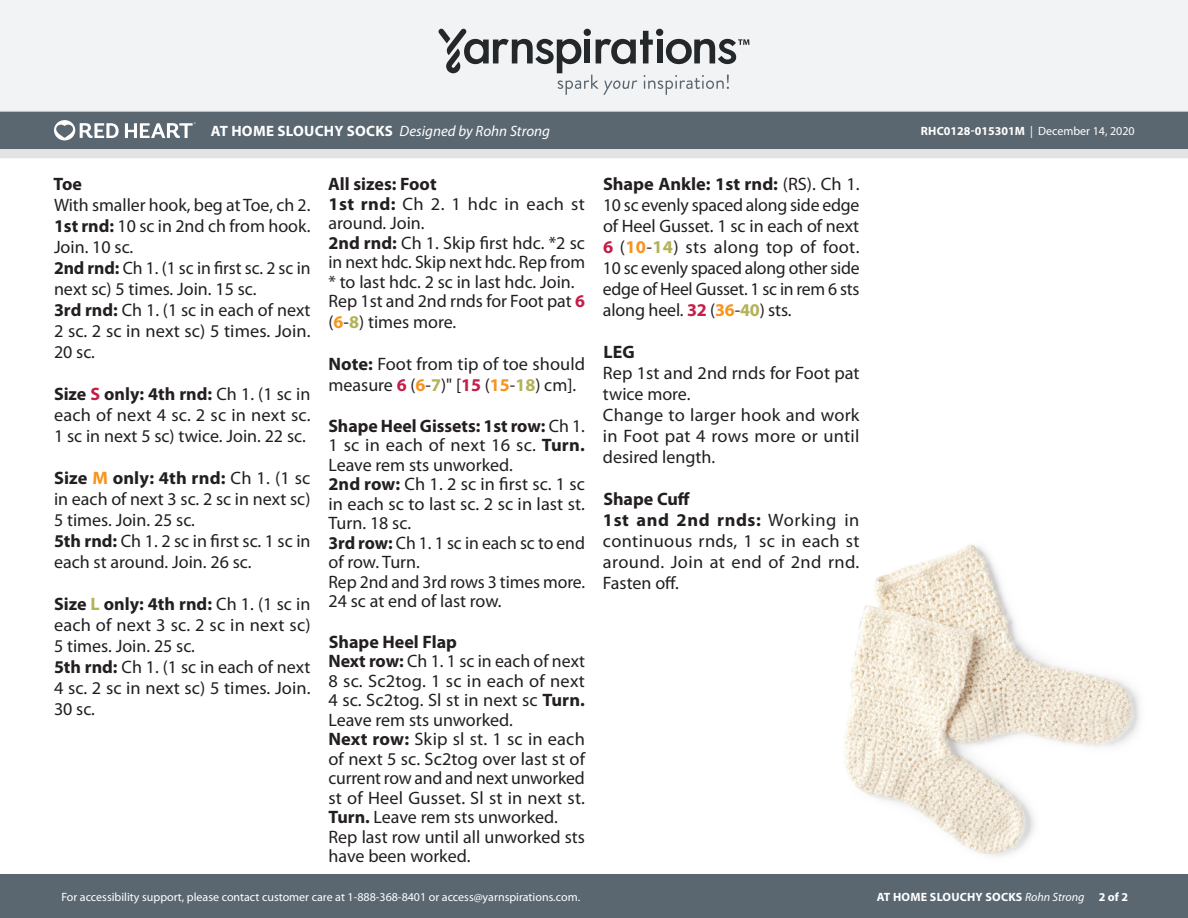
<style>
.page{position:relative;width:1188px;height:918px;background:#fff}
.page>*{position:absolute;margin:0;border:0;box-sizing:border-box;transform-origin:0 0}
.Body_-__Color_coded{font:18px/21px "Myriad Pro";color:#231f20;text-align:justify}
.SIZES_-_Color_Coded{font:700 18px "Myriad Pro";color:#231f20}
.t1{font:italic 15px "Myriad Pro";color:#fff}
.t2{font:12px "Myriad Pro";color:#fff}
.t3{font:700 12px "Myriad Pro";letter-spacing:.02em;color:#fff}
.s1{font-weight:700;font-style:normal}
.s2{font-weight:700}
.s3{font-weight:700;color:#c31f49}
.s4{font-weight:700;color:#f7941e}
.s5{font-weight:700;color:#b2b258}
.s6{font-weight:400;font-style:italic}
</style>
<div class="page">
<div style="left:0;top:875px;width:1188px;height:43px;background:#5a6670"></div>
<div style="left:0;top:149px;width:1188px;height:9px;background:#e4e3e3"></div>
<div style="left:0;top:111px;width:1188px;height:38px;background:#5a6670"></div>
<div style="left:0;top:0;width:1188px;height:112px;background:#f2f3f4"></div>
<svg style="left:438px;top:29px;width:311px;height:66px"></svg>
<svg style="left:54px;top:120px;width:65px;height:20px"></svg>
<svg style="left:125px;top:122px;width:71px;height:16px"></svg>
<img style="left:844px;top:544px;width:296px;height:313px">
<p class="t1" style="left:211px;top:122px;width:341px"><span class="s1">AT HOME SLOUCHY SOCKS</span> Designed by Rohn Strong</p>
<p class="t2" style="left:921px;top:124px;width:215px"><span class="s2">RHC0128-015301M</span> | December 14, 2020</p>
<p class="SIZES_-_Color_Coded" style="left:54px;top:172px;width:30px">Toe</p>
<p class="Body_-__Color_coded" style="left:54px;top:195px;width:258px">With smaller hook, beg at Toe, ch 2.</p>
<p class="Body_-__Color_coded" style="left:54px;top:216px;width:258px"><span class="s2">1st rnd:</span> 10 sc in 2nd ch from hook.<br>Join. 10 sc.</p>
<p class="Body_-__Color_coded" style="left:54px;top:258px;width:258px"><span class="s2">2nd rnd:</span> Ch 1. (1 sc in first sc. 2 sc in next sc) 5 times. Join. 15 sc.</p>
<p class="Body_-__Color_coded" style="left:54px;top:300px;width:258px"><span class="s2">3rd rnd:</span> Ch 1. (1 sc in each of next 2 sc. 2 sc in next sc) 5 times. Join.<br>20 sc.</p>
<p class="Body_-__Color_coded" style="left:54px;top:384px;width:258px"><span class="s2">Size</span> <span class="s3">S</span> <span class="s2">only: 4th rnd:</span> Ch 1. (1 sc in each of next 4 sc. 2 sc in next sc.<br>1 sc in next 5 sc) twice. Join. 22 sc.</p>
<p class="Body_-__Color_coded" style="left:54px;top:468px;width:258px"><span class="s2">Size</span> <span class="s4">M</span> <span class="s2">only: 4th rnd:</span> Ch 1. (1 sc in each of next 3 sc. 2 sc in next sc)<br>5 times. Join. 25 sc.</p>
<p class="Body_-__Color_coded" style="left:54px;top:531px;width:258px"><span class="s2">5th rnd:</span> Ch 1. 2 sc in first sc. 1 sc in each st around. Join. 26 sc.</p>
<p class="Body_-__Color_coded" style="left:54px;top:594px;width:258px"><span class="s2">Size</span> <span class="s5">L</span> <span class="s2">only: 4th rnd:</span> Ch 1. (1 sc in each of next 3 sc. 2 sc in next sc)<br>5 times. Join. 25 sc.</p>
<p class="Body_-__Color_coded" style="left:54px;top:657px;width:258px"><span class="s2">5th rnd:</span> Ch 1. (1 sc in each of next 4 sc. 2 sc in next sc) 5 times. Join.<br>30 sc.</p>
<p class="SIZES_-_Color_Coded" style="left:328px;top:172px;width:110px">All sizes: Foot</p>
<p class="Body_-__Color_coded" style="left:328px;top:194px;width:258px;line-height:19.5px"><span class="s2">1st rnd:</span> Ch 2. 1 hdc in each st around. Join.</p>
<p class="Body_-__Color_coded" style="left:328px;top:233px;width:258px;line-height:19.5px"><span class="s2">2nd rnd:</span> Ch 1. Skip first hdc. *2 sc in next hdc. Skip next hdc. Rep from * to last hdc. 2 sc in last hdc. Join.</p>
<p class="Body_-__Color_coded" style="left:328px;top:291px;width:258px">Rep 1st and 2nd rnds for Foot pat <span class="s3">6 </span>(<span class="s4">6</span>-<span class="s5">8</span>) times more.</p>
<p class="Body_-__Color_coded" style="left:328px;top:354px;width:258px"><span class="s2">Note:</span> Foot from tip of toe should measure <span class="s3">6</span> (<span class="s4">6</span>-<span class="s5">7</span>)" [<span class="s3">15</span> (<span class="s4">15</span>-<span class="s5">18</span>) cm].</p>
<p class="Body_-__Color_coded" style="left:328px;top:416px;width:258px;line-height:19.5px"><span class="s2">Shape Heel Gissets: 1st row:</span> Ch 1.<br>1 sc in each of next 16 sc. <span class="s2">Turn.<br></span>Leave rem sts unworked.</p>
<p class="Body_-__Color_coded" style="left:328px;top:475px;width:258px;line-height:19.5px"><span class="s2">2nd row:</span> Ch 1. 2 sc in first sc. 1 sc in each sc to last sc. 2 sc in last st.<br>Turn. 18 sc.</p>
<p class="Body_-__Color_coded" style="left:328px;top:533px;width:258px;line-height:19.5px"><span class="s2">3rd row:</span> Ch 1. 1 sc in each sc to end of row. Turn.</p>
<p class="Body_-__Color_coded" style="left:328px;top:572px;width:258px;line-height:19.5px">Rep 2nd and 3rd rows 3 times more.<br>24 sc at end of last row.</p>
<p class="SIZES_-_Color_Coded" style="left:329px;top:630px;width:130px">Shape Heel Flap</p>
<p class="Body_-__Color_coded" style="left:328px;top:652px;width:258px;line-height:19.5px"><span class="s2">Next row:</span> Ch 1. 1 sc in each of next 8 sc. Sc2tog. 1 sc in each of next 4 sc. Sc2tog. Sl st in next sc <span class="s2">Turn.<br></span>Leave rem sts unworked.</p>
<p class="Body_-__Color_coded" style="left:328px;top:730px;width:258px;line-height:19.5px"><span class="s2">Next row:</span> Skip sl st. 1 sc in each of next 5 sc. Sc2tog over last st of current row and and next unworked st of Heel Gusset. Sl st in next st.<br><span class="s2">Turn.</span> Leave rem sts unworked.</p>
<p class="Body_-__Color_coded" style="left:328px;top:827px;width:258px;line-height:19.5px">Rep last row until all unworked sts have been worked.</p>
<p class="Body_-__Color_coded" style="left:603px;top:174px;width:258px"><span class="s2">Shape Ankle: 1st rnd:</span> (RS). Ch 1.<br>10 sc evenly spaced along side edge of Heel Gusset. 1 sc in each of next <span class="s3">6</span> (<span class="s4">10</span>-<span class="s5">14</span>) sts along top of foot.<br>10 sc evenly spaced along other side edge of Heel Gusset. 1 sc in rem 6 sts along heel. <span class="s3">32</span> (<span class="s4">36</span>-<span class="s5">40</span>) sts.</p>
<p class="SIZES_-_Color_Coded" style="left:604px;top:340px;width:33px">LEG</p>
<p class="Body_-__Color_coded" style="left:603px;top:363px;width:258px">Rep 1st and 2nd rnds for Foot pat twice more.</p>
<p class="Body_-__Color_coded" style="left:603px;top:405px;width:258px">Change to larger hook and work in Foot pat 4 rows more or until desired length.</p>
<p class="SIZES_-_Color_Coded" style="left:603px;top:487px;width:88px">Shape Cuff</p>
<p class="Body_-__Color_coded" style="left:603px;top:510px;width:258px"><span class="s2">1st and 2nd rnds:</span> Working in continuous rnds, 1 sc in each st around. Join at end of 2nd rnd.<br>Fasten off.</p>
<p class="t2" style="left:61px;top:890px;width:520px">For accessibility support, please contact customer care at 1-888-368-8401 or access@yarnspirations.com.</p>
<p class="t3" style="left:877px;top:889px;width:253px">AT HOME SLOUCHY SOCKS <span class="s6">Rohn Strong</span> 2 of 2</p>
</div>
